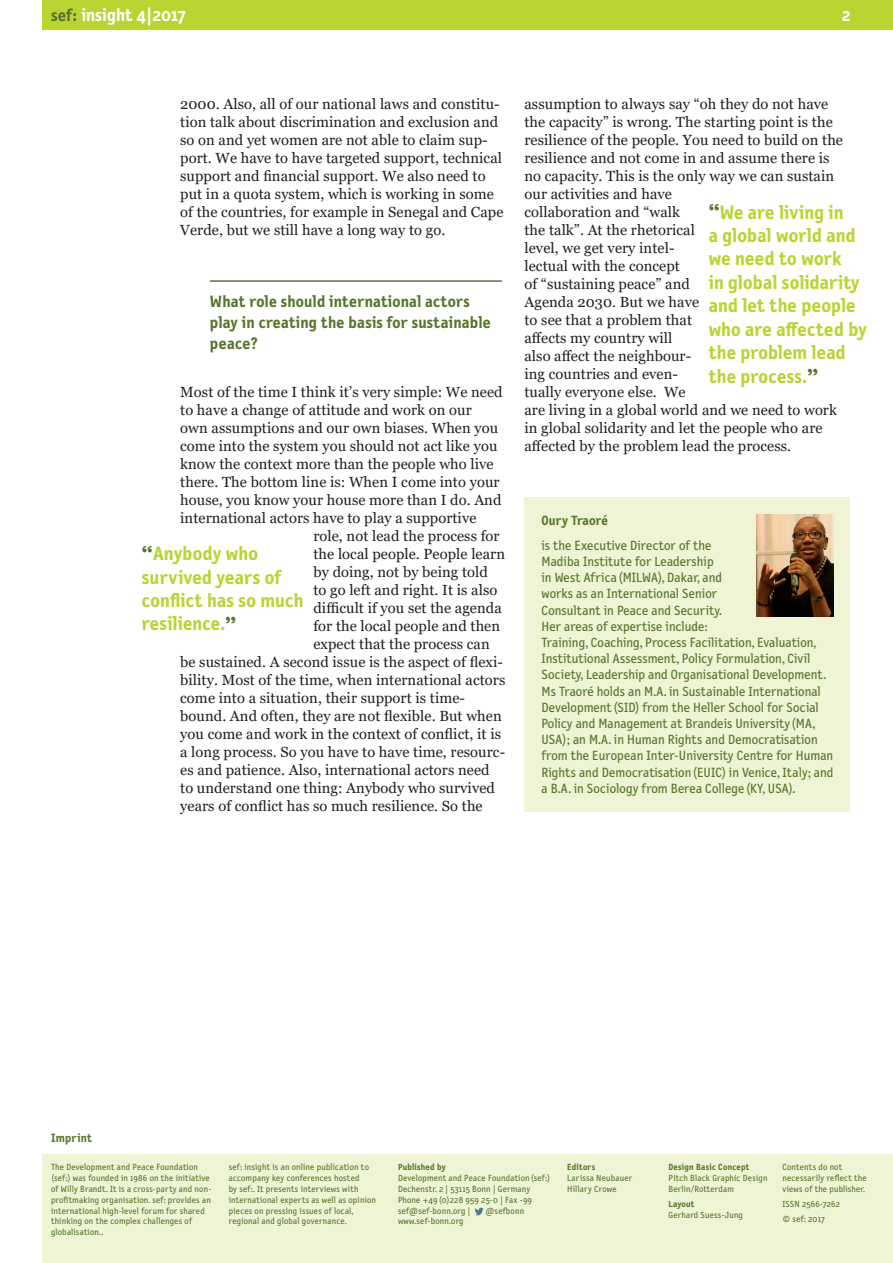
<style>
.page{position:relative;width:893px;height:1263px;background:#fff}
.page>*{position:absolute;margin:0;border:0;box-sizing:border-box;transform-origin:0 0}
.t1{font:700 19.5px/23.4px "Letter Gothic Text OT";letter-spacing:.005em;color:#bad432}
.t2{font:700 18px "Letter Gothic Text OT";color:#fff}
.t3{font:700 16.5px/21px "Letter Gothic Text OT";letter-spacing:.01em;color:#58762d}
.t4{font:14.7px/18px "Georgia";letter-spacing:.005em;color:#231f20}
.t5{font:13.5px/16.2px "Letter Gothic Text OT";letter-spacing:.005em;color:#58762d}
.t6{font:700 13.5px "Letter Gothic Text OT";letter-spacing:.005em;color:#58762d}
.t7{font:700 12.15px "Letter Gothic Text OT";letter-spacing:.02em;color:#58762d}
.t8{font:9px/10.9px "Letter Gothic Text OT";letter-spacing:.02em;color:#58762d}
.t9{font:700 9px "Letter Gothic Text OT";letter-spacing:.02em;color:#58762d}
.s1{font-size:24px;color:#58762d}
</style>
<div class="page">
<div style="left:43px;top:0;width:850px;height:30px;background:#bad432"></div>
<svg style="left:51px;top:9px;width:25px;height:12px"></svg>
<div style="left:43px;top:1154px;width:850px;height:109px;background:#eef4d4"></div>
<svg style="left:475px;top:1207px;width:9px;height:9px"></svg>
<div style="left:524px;top:497px;width:326px;height:315px;background:#eef4d4"></div>
<img style="left:757px;top:514px;width:76px;height:103px">
<hr style="left:210px;top:280px;width:292px;height:2px;background:#58762d">
<p class="t2" style="left:81px;top:4px;width:106px">insight 4|2017</p>
<p class="t2" style="left:842px;top:4px;width:10px">2</p>
<p class="t4" style="left:180px;top:96px;width:325px">2000. Also, all of our national laws and constitu&shy;tion talk about discrimination and exclusion and so on and yet women are not able to claim sup&shy;port. We have to have targeted support, technical support and financial support. We also need to put in a quota system, which is working in some of the countries, for example in Senegal and Cape Verde, but we still have a long way to go.</p>
<p class="t3" style="left:210px;top:291px;width:282px">What role should international actors play in creating the basis for sustainable peace?</p>
<p class="t4" style="left:180px;top:384px;width:324px">Most of the time I think it’s very simple: We need</p>
<p class="t4" style="left:180px;top:402px;width:293px">to have a change of attitude and work on our</p>
<p class="t4" style="left:180px;top:420px;width:320px">own assumptions and our own biases. When you</p>
<p class="t4" style="left:180px;top:437px;width:319px">come into the system you should not act like you</p>
<p class="t4" style="left:180px;top:455px;width:315px">know the context more than the people who live</p>
<p class="t4" style="left:180px;top:473px;width:321px">there. The bottom line is: When I come into your</p>
<p class="t4" style="left:180px;top:491px;width:323px">house, you know your house more than I do. And</p>
<p class="t4" style="left:180px;top:509px;width:298px">international actors have to play a supportive</p>
<p class="t4" style="left:313px;top:527px;width:188px">role, not lead the process for</p>
<p class="t4" style="left:313px;top:545px;width:193px">the local people. People learn</p>
<p class="t4" style="left:313px;top:563px;width:176px">by doing, not by being told</p>
<p class="t4" style="left:313px;top:581px;width:185px">to go left and right. It is also</p>
<p class="t4" style="left:313px;top:599px;width:190px">difficult if you set the agenda</p>
<p class="t4" style="left:313px;top:617px;width:188px">for the local people and then</p>
<p class="t4" style="left:313px;top:635px;width:178px">expect that the process can</p>
<p class="t4" style="left:180px;top:653px;width:324px">be sustained. A second issue is the aspect of flexi-</p>
<p class="t4" style="left:180px;top:672px;width:327px">bility. Most of the time, when international actors</p>
<p class="t4" style="left:180px;top:690px;width:286px">come into a situation, their support is time-</p>
<p class="t4" style="left:180px;top:708px;width:323px">bound. And often, they are not flexible. But when</p>
<p class="t4" style="left:180px;top:725px;width:322px">you come and work in the context of conflict, it is</p>
<p class="t4" style="left:180px;top:743px;width:326px">a long process. So you have to have time, resourc-</p>
<p class="t4" style="left:180px;top:762px;width:311px">es and patience. Also, international actors need</p>
<p class="t4" style="left:180px;top:780px;width:316px">to understand one thing: Anybody who survived</p>
<p class="t4" style="left:180px;top:798px;width:304px">years of conflict has so much resilience. So the</p>
<h1 class="t1" style="left:142px;top:542px;width:163px"><span class="s1">“</span>Anybody who survived years of conflict has so much resilience.<span class="s1">”</span></h1>
<p class="t4" style="left:524px;top:96px;width:320px">assumption to always say “oh they do not have the capacity” is wrong. The starting point is the resilience of the people. You need to build on the resilience and not come in and assume there is no capacity. This is the only way we can sustain our activities and have<br>collaboration and “walk<br>the talk”. At the rhetorical<br>level, we get very intel-<br>lectual with the concept<br>of “sustaining peace” and<br>Agenda 2030. But we have<br>to see that a problem that<br>affects my country will<br>also affect the neighbour-<br>ing countries and even-<br>tually everyone else. We<br>are living in a global world and we need to work in global solidarity and let the people who are affected by the problem lead the process.</p>
<h1 class="t1" style="left:709px;top:200px;width:160px"><span class="s1">“</span>We are living in<br>a global world and we need to work<br>in global solidarity and let the people who are affected by the problem lead the process.<span class="s1">”</span></h1>
<p class="t6" style="left:541px;top:512px;width:68px">Oury Traoré</p>
<p class="t5" style="left:541px;top:537px;width:293px">is the Executive Director of the<br>Madiba Institute for Leadership<br>in West Africa (MILWA), Dakar, and<br>works as an International Senior<br>Consultant in Peace and Security.<br>Her areas of expertise include:<br>Training, Coaching, Process Facilitation, Evaluation, Institutional Assessment, Policy Formulation, Civil Society, Leadership and Organisational Development.<br>Ms Traoré holds an M.A. in Sustainable International Development (SID) from the Heller School for Social Policy and Management at Brandeis University (MA, USA); an M.A. in Human Rights and Democratisation from the European Inter-University Centre for Human Rights and Democratisation (EUIC) in Venice, Italy; and a B.A. in Sociology from Berea College (KY, USA).</p>
<p class="t7" style="left:51px;top:1131px;width:43px">Imprint</p>
<p class="t8" style="left:51px;top:1161px;width:162px">The Development and Peace Foundation (sef:) was founded in 1986 on the initiative of Willy Brandt. It is a cross-party and non&shy;profitmaking organisation. sef: provides an international high-level forum for shared thinking on the complex challenges of globalisation..</p>
<p class="t8" style="left:229px;top:1161px;width:149px">sef: insight is an online publication to accompany key conferences hosted<br>by sef:. It presents interviews with international experts as well as opinion pieces on pressing issues of local, regional and global governance.</p>
<p class="t9" style="left:398px;top:1161px;width:49px">Published by</p>
<p class="t8" style="left:398px;top:1172px;width:154px">Development and Peace Foundation (sef:)<br>Dechenstr. 2 | 53115 Bonn | Germany<br>Phone +49 (0)228 959 25-0 | Fax -99 sef@sef-bonn.org |</p>
<p class="t8" style="left:485px;top:1205px;width:40px">@sefbonn</p>
<p class="t8" style="left:398px;top:1216px;width:67px">www.sef-bonn.org</p>
<p class="t9" style="left:567px;top:1161px;width:29px">Editors</p>
<p class="t8" style="left:567px;top:1172px;width:67px">Larissa Neubauer<br>Hillary Crowe</p>
<p class="t9" style="left:668px;top:1161px;width:82px">Design Basic Concept</p>
<p class="t8" style="left:668px;top:1172px;width:101px">Pitch Black Graphic Design<br>Berlin/Rotterdam</p>
<p class="t9" style="left:668px;top:1198px;width:28px">Layout</p>
<p class="t8" style="left:668px;top:1209px;width:76px">Gerhard Suess-Jung</p>
<p class="t8" style="left:782px;top:1161px;width:86px">Contents do not necessarily reflect the views of the publisher.</p>
<p class="t8" style="left:782px;top:1196px;width:59px;line-height:15.1px">ISSN 2566-7262 © sef: 2017</p>
</div>
